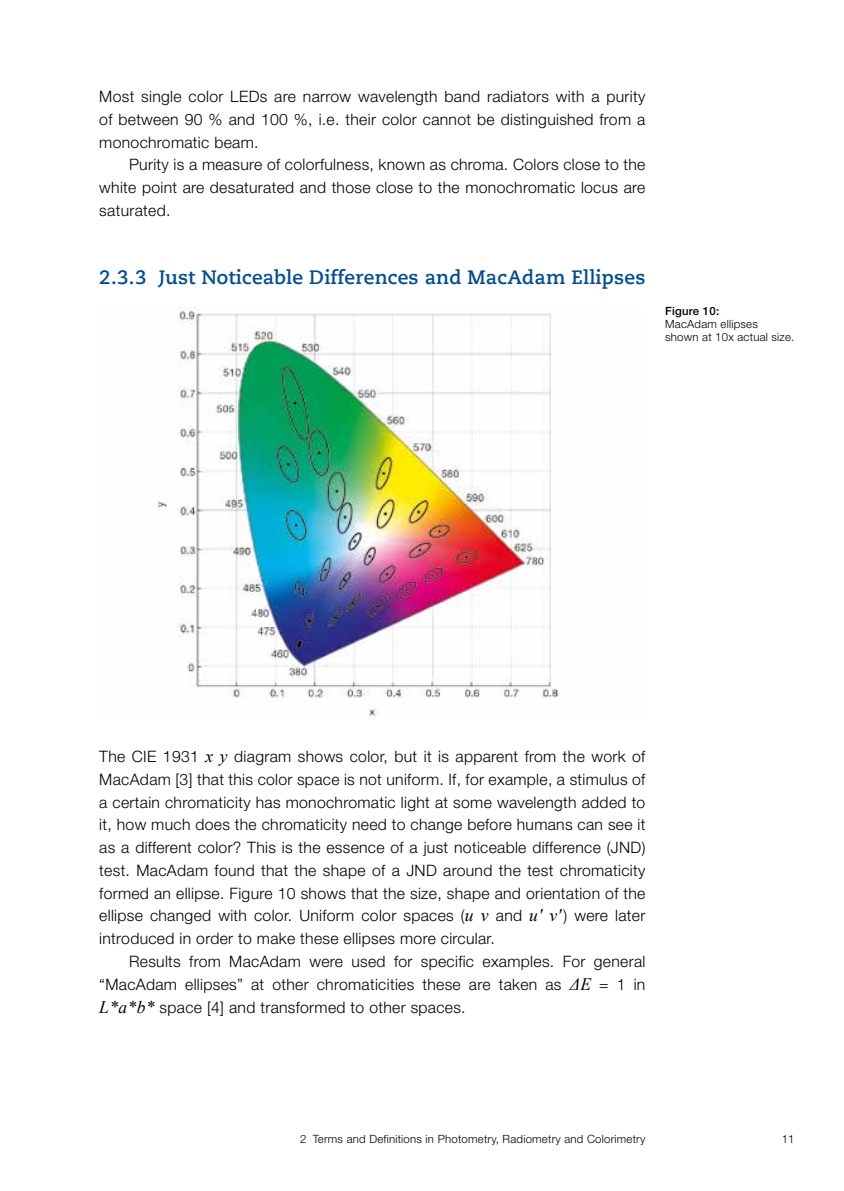
<style>
.page{position:relative;width:844px;height:1191px;background:#fff}
.page>*{position:absolute;margin:0;border:0;box-sizing:border-box;transform-origin:0 0}
.t1{font:700 19.25px "Caecilia Com 75";letter-spacing:.01em;color:#004d91}
.t2{font:300 15.75px/22.8px "Helvetica Neue LT Std";letter-spacing:.02em;color:#000;text-align:justify}
.t3{font:300 11.38px/13.1px "Helvetica Neue LT Std";letter-spacing:.02em;color:#000}
.t4{font:500 11.38px "Helvetica Neue LT Std";letter-spacing:.02em;color:#000}
.s1{font-family:"Times New Roman";font-weight:400;font-style:italic;font-size:17.5px}
</style>
<div class="page">
<img style="left:157px;top:308px;width:403px;height:408px">
<p class="t2" style="left:99px;top:85px;width:547px">Most single color LEDs are narrow wavelength band radiators with a purity of between 90 % and 100 %, i.e. their color cannot be distinguished from a monochromatic beam.</p>
<p class="t2" style="left:99px;top:153px;width:547px;text-indent:30px">Purity is a measure of colorfulness, known as chroma. Colors close to the white point are desaturated and those close to the monochromatic locus are saturated.</p>
<p class="t1" style="left:99px;top:264px;width:547px">2.3.3 Just Noticeable Differences and MacAdam Ellipses</p>
<p class="t4" style="left:665px;top:304px;width:55px">Figure 10:</p>
<p class="t3" style="left:665px;top:317px;width:130px">MacAdam ellipses<br>shown at 10x actual size.</p>
<p class="t2" style="left:99px;top:745px;width:547px">The CIE 1931 <span class="s1">x y</span> diagram shows color, but it is apparent from the work of MacAdam [3] that this color space is not uniform. If, for example, a stimulus of a certain chromaticity has monochromatic light at some wavelength added to it, how much does the chromaticity need to change before humans can see it as a different color? This is the essence of a just noticeable difference (JND) test. MacAdam found that the shape of a JND around the test chromaticity formed an ellipse. Figure 10 shows that the size, shape and orientation of the ellipse changed with color. Uniform color spaces (<span class="s1">u v</span> and <span class="s1">u′ v′</span> ) were later introduced in order to make these ellipses more circular.</p>
<p class="t2" style="left:99px;top:949px;width:547px;text-indent:30px">Results from MacAdam were used for specific examples. For general “MacAdam ellipses” at other chromaticities these are taken as <span class="s1">ΔE</span> = 1 in <span class="s1">L*a*b*</span> space [4] and transformed to other spaces.</p>
<p class="t3" style="left:300px;top:1131px;width:346px">2 Terms and Definitions in Photometry, Radiometry and Colorimetry</p>
<p class="t3" style="left:781px;top:1131px;width:14px">11</p>
</div>
